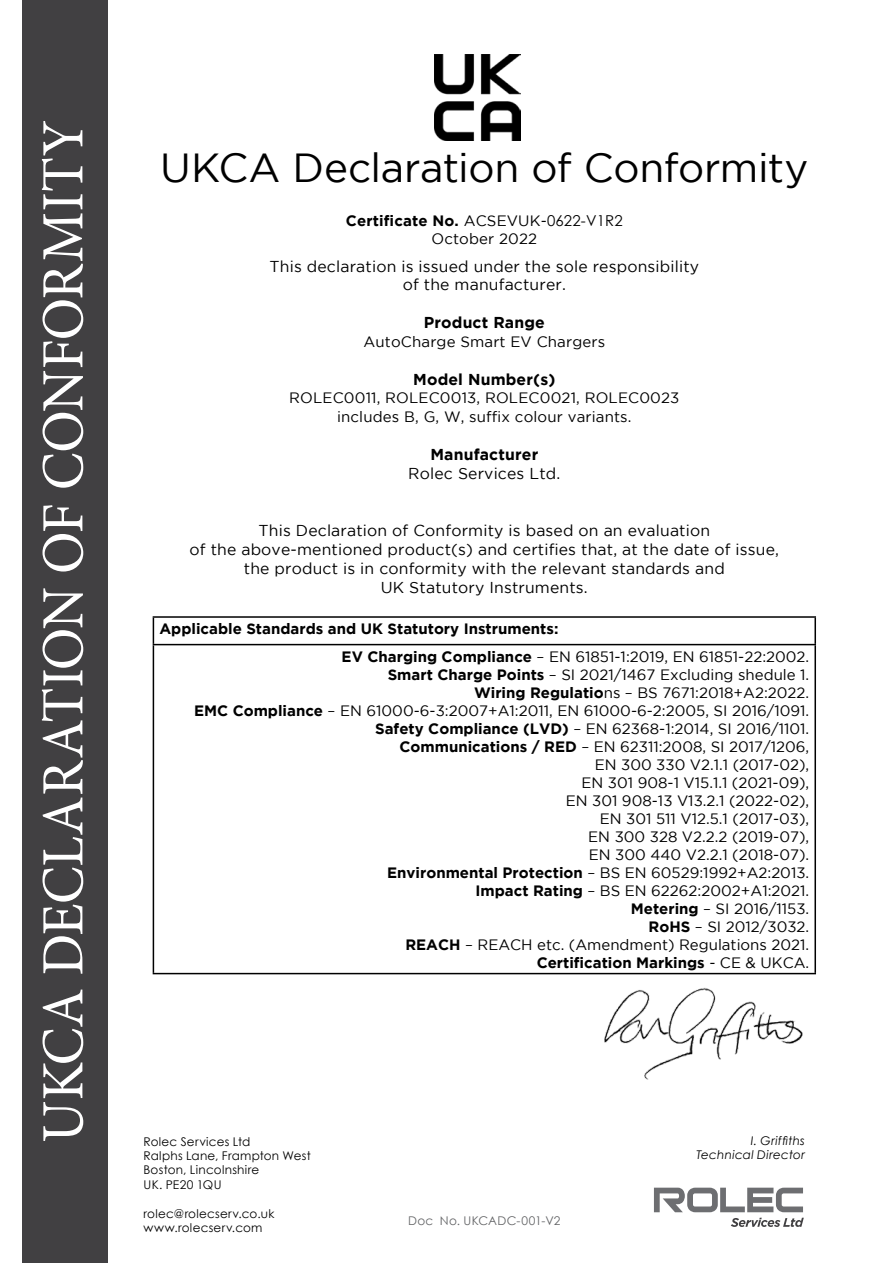
<style>
.page{position:relative;width:893px;height:1263px;background:#fff}
.page>*{position:absolute;margin:0;border:0;box-sizing:border-box;transform-origin:0 0}
.t1{font:60px "Minion Pro";letter-spacing:-.01em;color:#fff;scale:.95 1}
.t2{font:40.5px "Gotham";letter-spacing:-.01em;color:#000}
.t3{font:15.75px/18.9px "Gotham";letter-spacing:.01em;color:#000;text-align:center}
.t4{font:700 15.75px "Gotham";letter-spacing:.01em;color:#000}
.t5{font:15px/18px "Gotham";color:#000;text-align:center}
.t6{font:700 15px/27.6px "Gotham";color:#000}
.t7{font:12px/14.4px "Century Gothic";letter-spacing:.02em;color:#000}
.t8{font:italic 12px/14.4px "Century Gothic";letter-spacing:.025em;color:#000;text-align:right}
.t9{font:12px "Century Gothic";letter-spacing:.02em;color:#636466}
.s1{font-weight:700}
.s2{font-family:"Century Gothic"}
.s3{font-weight:400}
</style>
<div class="page">
<div style="left:22px;top:0;width:85px;height:1263px;background:#414042"></div>
<svg style="left:731px;top:1218px;width:73px;height:9px"></svg>
<svg style="left:654px;top:1188px;width:149px;height:24px"></svg>
<img style="left:434px;top:54px;width:86px;height:86px">
<hr style="left:814px;top:618px;width:2px;height:26px;background:#000">
<hr style="left:153px;top:645px;width:1px;height:328px;background:#000">
<hr style="left:814px;top:645px;width:2px;height:328px;background:#000">
<hr style="left:153px;top:973px;width:663px;height:1px;background:#000">
<hr style="left:153px;top:616px;width:663px;height:2px;background:#000">
<svg style="left:153px;top:618px;width:1px;height:26px"></svg>
<hr style="left:153px;top:644px;width:663px;height:1px;background:#000">
<img style="left:604px;top:987px;width:199px;height:93px">
<h1 class="t1" style="left:23px;top:1143px;width:1078px;rotate:-90deg">UKCA DECLARATION OF CONFORMITY</h1>
<h2 class="t2" style="left:160px;top:146px;width:650px">UKCA Declaration of Conformity</h2>
<p class="t5" style="left:346px;top:212px;width:278px"><span class="s1">Certificate No.</span> ACSEVUK-<span class="s2">0622-V1R2<br></span>October 2022</p>
<p class="t3" style="left:269px;top:256px;width:431px">This declaration is issued under the sole responsibility of the manufacturer.</p>
<p class="t4" style="left:424px;top:314px;width:122px">Product Range</p>
<p class="t5" style="left:363px;top:333px;width:243px">AutoCharge Smart EV Chargers</p>
<p class="t4" style="left:413px;top:370px;width:144px">Model Number(s)</p>
<p class="t5" style="left:289px;top:388px;width:392px;line-height:18.9px">ROLEC0011, ROLEC0013, ROLEC0021, ROLEC0023 includes B, G, W, suffix colour variants.</p>
<p class="t4" style="left:430px;top:445px;width:109px">Manufacturer</p>
<p class="t3" style="left:408px;top:463px;width:154px">Rolec Services Ltd.</p>
<p class="t3" style="left:190px;top:521px;width:591px">This Declaration of Conformity is based on an evaluation<br>of the above-mentioned product(s) and certifies that, at the date of issue, the product is in conformity with the relevant standards and<br>UK Statutory Instruments.</p>
<p class="t6" style="left:342px;top:614px;width:469px;text-indent:-182px">Applicable Standards and UK Statutory Instruments:<br>EV Charging Compliance <span class="s3">– EN 61851-1:2019, EN 61851-22:2002.</span></p>
<p class="t5" style="left:194px;top:665px;width:617px;text-align:right"><span class="s1">Smart Charge Points</span> – SI 2021/1467 Excluding shedule 1.<br><span class="s1">Wiring Regulatio</span>ns – BS 7671:2018+A2:2022.<br><span class="s1">EMC Compliance</span> – EN 61000-6-3:2007+A1:2011, EN 61000-6-2:2005, SI 2016/1091.<br><span class="s1">Safety Compliance (LVD)</span> – EN 62368-1:2014, SI 2016/1101.<br><span class="s1">Communications / RED</span> – EN 62311:2008, SI 2017/1206,<br>EN 300 330 V2.1.1 (2017-02),<br>EN 301 908-1 V15.1.1 (2021-09),<br>EN 301 908-13 V13.2.1 (2022-02),<br>EN 301 511 V12.5.1 (2017-03),<br>EN 300 328 V2.2.2 (2019-07),<br>EN 300 440 V2.2.1 (2018-07).<br><span class="s1">Environmental Protection</span> – BS EN 60529:1992+A2:2013.<br><span class="s1">Impact Rating</span> – BS EN 62262:2002+A1:2021.<br><span class="s1">Metering</span> – SI 2016/1153.<br><span class="s1">RoHS</span> – SI 2012/3032.<br><span class="s1">REACH</span> – REACH etc. (Amendment) Regulations 2021.<br><span class="s1">Certification Markings</span> - CE &amp; UKCA.</p>
<p class="t7" style="left:144px;top:1134px;width:169px">Rolec Services Ltd<br>Ralphs Lane, Frampton West<br>Boston, Lincolnshire<br>UK. PE20 1QU</p>
<p class="t7" style="left:144px;top:1206px;width:132px">rolec@rolecserv.co.uk www.rolecserv.com</p>
<p class="t9" style="left:408px;top:1212px;width:154px">Doc No. UKCADC-001-V2</p>
<p class="t8" style="left:696px;top:1133px;width:110px">I. Griffiths<br>Technical Director</p>
</div>
